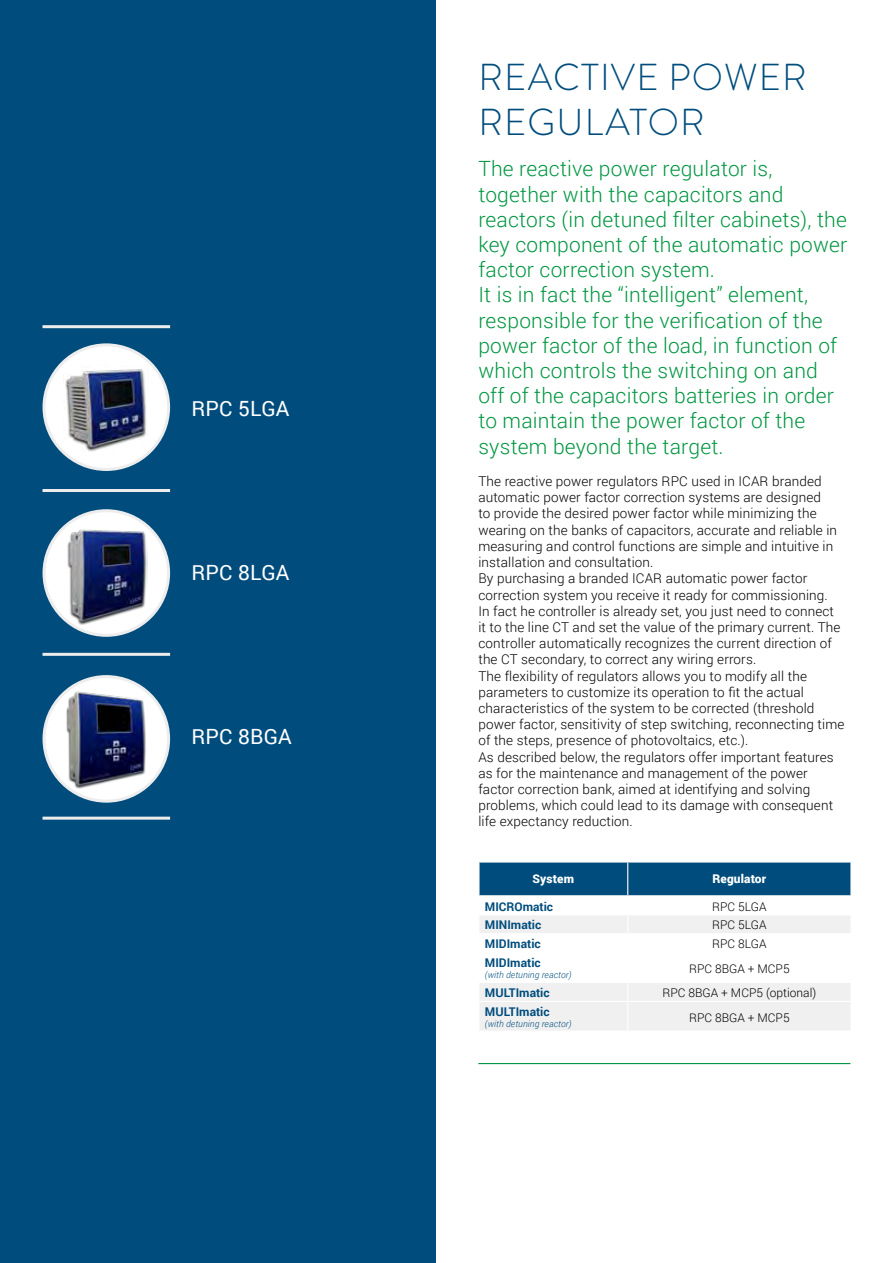
<style>
.page{position:relative;width:893px;height:1263px;background:#fff}
.page>*{position:absolute;margin:0;border:0;box-sizing:border-box;transform-origin:0 0}
.t1{font:300 37.5px/45px "Brandon Grotesque";letter-spacing:.03em;color:#004d7d}
.t2{font:300 21px/25.2px "Roboto";letter-spacing:.01em;color:#009641}
.t3{font:21px "Roboto";letter-spacing:.01em;color:#fff}
.t4{font:300 13.5px/16.2px "Roboto";letter-spacing:.01em;color:#000}
.t5{font:300 12px "Roboto";color:#000}
.t6{font:700 12px "Roboto";color:#004d7d}
.t7{font:900 12px "Roboto";letter-spacing:.01em;color:#fff}
.t8{font:italic 300 9px "Roboto";letter-spacing:.01em;color:#004d7d}
</style>
<div class="page">
<div style="left:0;top:0;width:436px;height:1263px;background:#004d7d"></div>
<div style="left:44px;top:676px;width:125px;height:125px;background:#fff;border-radius:50%"></div>
<img style="left:64px;top:689px;width:85px;height:103px">
<div style="left:43px;top:675px;width:127px;height:128px;border:3px solid #ededed;border-radius:50%"></div>
<div style="left:44px;top:511px;width:125px;height:124px;background:#fff;border-radius:50%"></div>
<img style="left:67px;top:529px;width:81px;height:97px">
<div style="left:43px;top:509px;width:127px;height:128px;border:3px solid #ededed;border-radius:50%"></div>
<div style="left:44px;top:345px;width:125px;height:124px;background:#fff;border-radius:50%"></div>
<img style="left:65px;top:369px;width:81px;height:82px">
<div style="left:43px;top:343px;width:127px;height:128px;border:3px solid #ededed;border-radius:50%"></div>
<hr style="left:43px;top:325px;width:127px;height:3px;background:#ededed">
<hr style="left:43px;top:489px;width:127px;height:3px;background:#ededed">
<hr style="left:43px;top:653px;width:127px;height:3px;background:#ededed">
<hr style="left:43px;top:817px;width:127px;height:3px;background:#ededed">
<svg style="left:479px;top:862px;width:372px;height:168px"></svg>
<hr style="left:850px;top:1002px;width:2px;height:28px;background:#fff">
<hr style="left:478px;top:1063px;width:372px;height:1px;background:#009641">
<h2 class="t3" style="left:191px;top:394px;width:100px">RPC 5LGA</h2>
<h2 class="t3" style="left:191px;top:558px;width:100px">RPC 8LGA</h2>
<h2 class="t3" style="left:191px;top:722px;width:102px">RPC 8BGA</h2>
<h1 class="t1" style="left:479px;top:55px;width:330px">REACTIVE POWER<br>REGULATOR</h1>
<p class="t2" style="left:478px;top:156px;width:370px">The reactive power regulator is, together with the capacitors and reactors (in detuned filter cabinets), the key component of the automatic power factor correction system.<br>It is in fact the “intelligent” element, responsible for the verification of the power factor of the load, in function of which controls the switching on and off of the capacitors batteries in order to maintain the power factor of the system beyond the target.</p>
<p class="t4" style="left:478px;top:473px;width:368px">The reactive power regulators RPC used in ICAR branded automatic power factor correction systems are designed<br>to provide the desired power factor while minimizing the wearing on the banks of capacitors, accurate and reliable in measuring and control functions are simple and intuitive in installation and consultation.<br>By purchasing a branded ICAR automatic power factor correction system you receive it ready for commissioning.<br>In fact he controller is already set, you just need to connect it to the line CT and set the value of the primary current. The controller automatically recognizes the current direction of the CT secondary, to correct any wiring errors.<br>The flexibility of regulators allows you to modify all the parameters to customize its operation to fit the actual characteristics of the system to be corrected (threshold power factor, sensitivity of step switching, reconnecting time of the steps, presence of photovoltaics, etc.).<br>As described below, the regulators offer important features as for the maintenance and management of the power factor correction bank, aimed at identifying and solving problems, which could lead to its damage with consequent life expectancy reduction.</p>
<p class="t7" style="left:533px;top:870px;width:43px">System</p>
<p class="t7" style="left:712px;top:870px;width:55px">Regulator</p>
<p class="t6" style="left:485px;top:898px;width:70px">MICROmatic</p>
<p class="t5" style="left:712px;top:898px;width:56px">RPC 5LGA</p>
<p class="t6" style="left:485px;top:917px;width:58px">MINImatic</p>
<p class="t5" style="left:712px;top:917px;width:56px">RPC 5LGA</p>
<p class="t6" style="left:485px;top:936px;width:57px">MIDImatic</p>
<p class="t5" style="left:712px;top:936px;width:56px">RPC 8LGA</p>
<p class="t6" style="left:485px;top:955px;width:57px">MIDImatic</p>
<p class="t8" style="left:485px;top:969px;width:88px">(with detuning reactor)</p>
<p class="t5" style="left:689px;top:960px;width:102px">RPC 8BGA + MCP5</p>
<p class="t6" style="left:485px;top:984px;width:66px">MULTImatic</p>
<p class="t5" style="left:663px;top:984px;width:155px">RPC 8BGA + MCP5 (optional)</p>
<p class="t6" style="left:485px;top:1003px;width:66px">MULTImatic</p>
<p class="t8" style="left:485px;top:1017px;width:88px">(with detuning reactor)</p>
<p class="t5" style="left:689px;top:1009px;width:102px">RPC 8BGA + MCP5</p>
</div>
